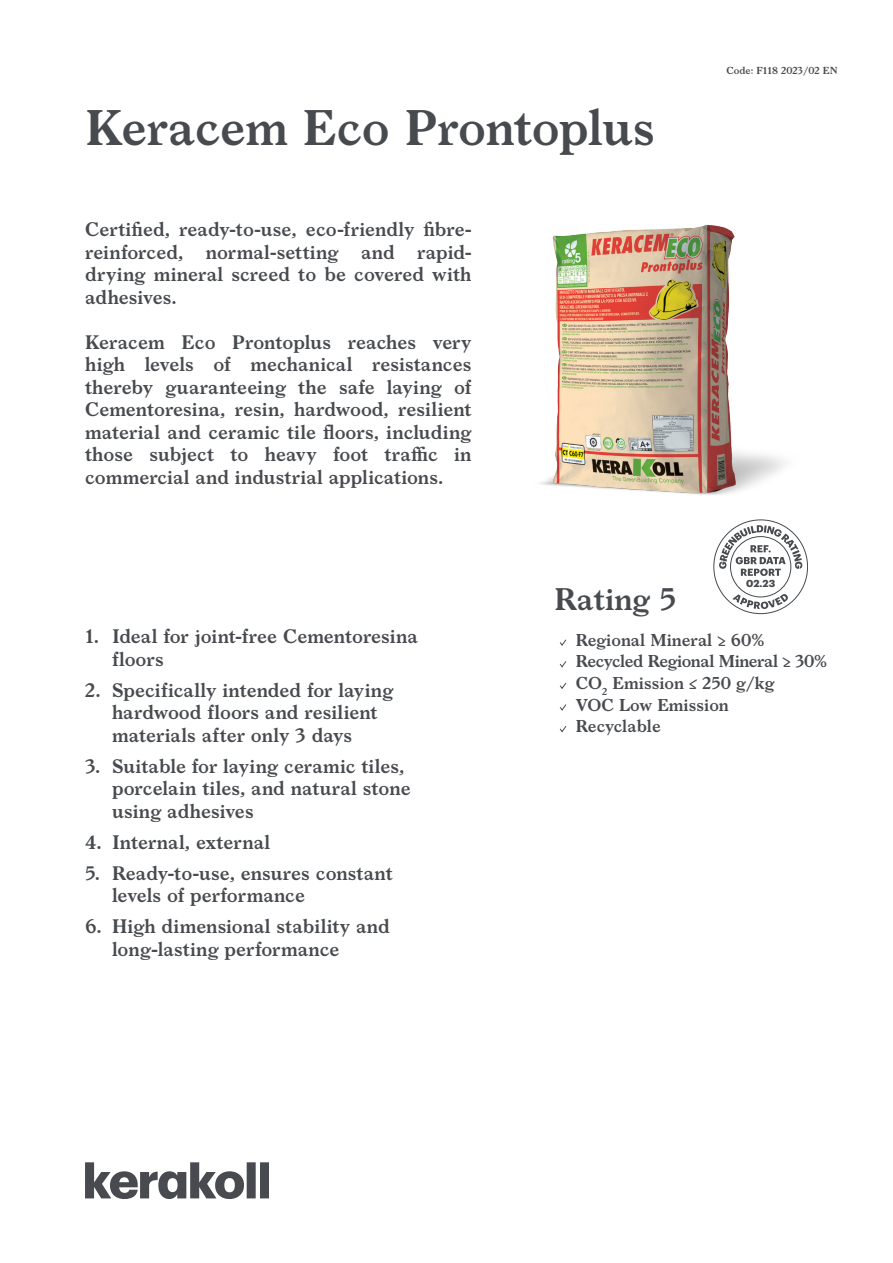
<style>
.page{position:relative;width:893px;height:1263px;background:#fff}
.page>*{position:absolute;margin:0;border:0;box-sizing:border-box;transform-origin:0 0}
.notag_cover_nome_pr{font:600 48px "Larish Neue";letter-spacing:-.005em;color:#474a4e}
.cover_eco{font:600 30px "Larish Neue";color:#474a4e}
.cover_descrizione_pr{font:600 18.75px/22.5px "Larish Neue";color:#474a4e}
.notag_cover_voci_ra{font:600 16.5px "Larish Neue";color:#474a4e}
.notag_cover_voci_ra-2{font:600 16.5px "Larish Neue";letter-spacing:-.025em;color:#474a4e}
.cover_datareport{font:700 10.05px "Graphik";color:#474a4e}
.t1{font:600 9.75px "Larish Neue";color:#474a4e}
</style>
<div class="page">
<svg style="left:713px;top:519px;width:95px;height:95px"></svg>
<svg style="left:85px;top:1162px;width:184px;height:37px"></svg>
<img style="left:540px;top:224px;width:245px;height:271px">
<svg style="left:559px;top:639px;width:8px;height:7px"></svg>
<svg style="left:559px;top:661px;width:8px;height:7px"></svg>
<svg style="left:560px;top:682px;width:7px;height:7px"></svg>
<svg style="left:559px;top:704px;width:8px;height:7px"></svg>
<svg style="left:559px;top:726px;width:8px;height:7px"></svg>
<p class="notag_cover_nome_pr" style="left:85px;top:91px;width:571px">Keracem Eco Prontoplus</p>
<p class="cover_descrizione_pr" style="left:85px;top:217px;width:388px;text-align:justify">Certified, ready-to-use, eco-friendly fibre&shy;reinforced, normal-setting and rapid&shy;drying mineral screed to be covered with adhesives.</p>
<p class="cover_descrizione_pr" style="left:85px;top:329px;width:388px;text-align:justify">Keracem Eco Prontoplus reaches very high levels of mechanical resistances thereby guaranteeing the safe laying of Cementoresina, resin, hardwood, resilient material and ceramic tile floors, including those subject to heavy foot traffic in commercial and industrial applications.</p>
<p class="t1" style="left:726px;top:63px;width:113px">Code: F118 2023/02 EN</p>
<p class="cover_descrizione_pr" style="left:112px;top:624px;width:307px;text-indent:-27px">1. Ideal for joint-free Cementoresina floors</p>
<p class="cover_descrizione_pr" style="left:112px;top:677px;width:283px;text-indent:-27px">2. Specifically intended for laying hardwood floors and resilient materials after only 3 days</p>
<p class="cover_descrizione_pr" style="left:112px;top:753px;width:300px;text-indent:-27px">3. Suitable for laying ceramic tiles, porcelain tiles, and natural stone using adhesives</p>
<p class="cover_descrizione_pr" style="left:85px;top:829px;width:187px">4. Internal, external</p>
<p class="cover_descrizione_pr" style="left:112px;top:860px;width:282px;text-indent:-27px">5. Ready-to-use, ensures constant levels of performance</p>
<p class="cover_descrizione_pr" style="left:112px;top:914px;width:279px;text-indent:-27px">6. High dimensional stability and long-lasting performance</p>
<p class="cover_datareport" style="left:746px;top:575px;width:30px">02.23</p>
<p class="cover_eco" style="left:554px;top:576px;width:123px">Rating 5</p>
<p class="notag_cover_voci_ra" style="left:576px;top:627px;width:190px">Regional Mineral ≥ 60%</p>
<p class="notag_cover_voci_ra-2" style="left:576px;top:649px;width:253px">Recycled Regional Mineral ≥ 30%</p>
<p class="notag_cover_voci_ra" style="left:576px;top:670px;width:200px">CO<sub>2</sub> Emission ≤ 250 g/kg</p>
<p class="notag_cover_voci_ra" style="left:576px;top:692px;width:155px">VOC Low Emission</p>
<p class="notag_cover_voci_ra" style="left:576px;top:713px;width:86px">Recyclable</p>
</div>
